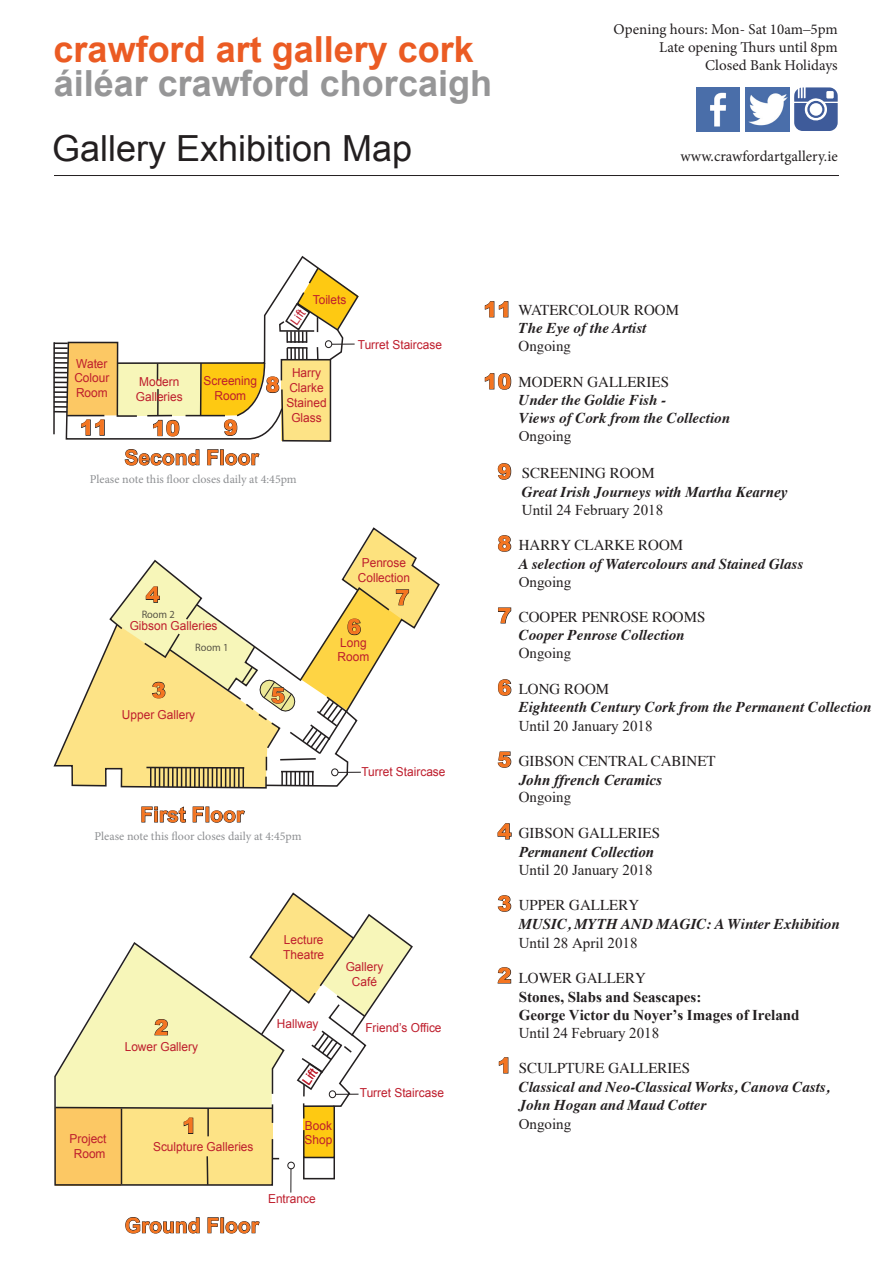
<style>
.page{position:relative;width:893px;height:1263px;background:#fff}
.page>*{position:absolute;margin:0;border:0;box-sizing:border-box;transform-origin:0 0}
.t1{font:700 36px "Arial";color:#969697}
.t2{font:700 36px "Arial";color:#eb5b23}
.t3{font:36px "Arial";color:#231f20}
.t4{font:700 21px "Arial";color:#f47521}
.t5{font:900 21px "Arial";color:#f47521}
.t6{font:italic 700 15px/18.3px "Times";color:#231f20}
.t7{font:15px/18px "Times";color:#231f20}
.t8{font:15px/18px "Minion Pro";color:#231f20;text-align:right}
.t9{font:700 15px/18.1px "Times New Roman";color:#231f20}
.t10{font:15px/18.5px "Times New Roman";color:#231f20}
.t11{font:italic 700 15px/18.3px "Times New Roman";color:#231f20}
.t12{font:12.3px/14.9px "Arial";color:#be1d2c;text-align:center;scale:.96 1}
.t13{font:12px "Minion Pro";color:#8d8f92}
.t14{font:12px "Arial";color:#be1d2c}
.t15{font:10.8px "Myriad Pro";color:#231f20;scale:.96 1}
.s1{font-family:"Times"}
.s2{font-weight:700;font-style:italic}
.s3{font-weight:400;font-style:normal}
.s4{font-family:"Times New Roman";font-weight:400;font-style:normal}
.s5{font-family:"Times";font-weight:700;font-style:italic}
.s6{font-family:"Times New Roman";font-weight:700;font-style:italic}
.s7{font-family:"Times";font-weight:400;font-style:normal}
.s8{font-family:"Times";font-weight:400}
.s9{font-weight:400}
</style>
<div class="page">
<svg style="left:54px;top:1159px;width:226px;height:27px;background:#edce79"></svg>
<hr style="left:206px;top:1156px;width:2px;height:29px;background:#231f20">
<hr style="left:121px;top:1108px;width:1px;height:76px;background:#231f20">
<div style="left:303px;top:1156px;width:32px;height:23px;border:2px solid #231f20"></div>
<svg style="left:290px;top:1169px;width:1px;height:23px"></svg>
<div style="left:287px;top:1162px;width:8px;height:7px;border:1px solid #231f20;border-radius:50%"></div>
<svg style="left:115px;top:255px;width:244px;height:187px"></svg>
<svg style="left:157px;top:364px;width:1px;height:16px"></svg>
<hr style="left:157px;top:389px;width:2px;height:27px;background:#231f20">
<hr style="left:200px;top:363px;width:2px;height:53px;background:#231f20">
<hr style="left:186px;top:415px;width:39px;height:1px;background:#231f20">
<hr style="left:53px;top:342px;width:2px;height:92px;background:#231f20">
<svg style="left:485px;top:301px;width:24px;height:17px"></svg>
<svg style="left:485px;top:373px;width:26px;height:17px"></svg>
<svg style="left:498px;top:463px;width:13px;height:17px"></svg>
<svg style="left:498px;top:535px;width:14px;height:17px"></svg>
<svg style="left:498px;top:607px;width:13px;height:17px"></svg>
<svg style="left:498px;top:679px;width:14px;height:17px"></svg>
<svg style="left:497px;top:751px;width:15px;height:17px"></svg>
<svg style="left:497px;top:823px;width:15px;height:17px"></svg>
<svg style="left:497px;top:895px;width:15px;height:17px"></svg>
<svg style="left:497px;top:967px;width:14px;height:17px"></svg>
<svg style="left:499px;top:1057px;width:10px;height:17px"></svg>
<hr style="left:54px;top:175px;width:785px;height:1px;background:#231f20">
<svg style="left:54px;top:892px;width:359px;height:267px"></svg>
<svg style="left:53px;top:529px;width:386px;height:260px"></svg>
<svg style="left:201px;top:266px;width:157px;height:170px"></svg>
<svg style="left:125px;top:1217px;width:75px;height:17px"></svg>
<svg style="left:207px;top:1217px;width:12px;height:16px"></svg>
<div style="left:220px;top:1217px;width:4px;height:16px;border:1px solid #231f20"></div>
<svg style="left:225px;top:1221px;width:35px;height:13px"></svg>
<svg style="left:141px;top:806px;width:45px;height:17px"></svg>
<svg style="left:192px;top:806px;width:12px;height:17px"></svg>
<svg style="left:210px;top:810px;width:35px;height:13px"></svg>
<svg style="left:124px;top:449px;width:76px;height:17px"></svg>
<svg style="left:207px;top:449px;width:12px;height:16px"></svg>
<div style="left:220px;top:449px;width:4px;height:16px;border:1px solid #231f20"></div>
<svg style="left:225px;top:453px;width:35px;height:13px"></svg>
<svg style="left:147px;top:415px;width:33px;height:22px"></svg>
<svg style="left:54px;top:342px;width:63px;height:94px"></svg>
<img style="left:696px;top:87px;width:44px;height:44px">
<img style="left:746px;top:87px;width:43px;height:44px">
<svg style="left:794px;top:87px;width:44px;height:44px"></svg>
<h1 class="t2" style="left:54px;top:26px;width:422px">crawford art gallery cork</h1>
<h1 class="t1" style="left:54px;top:60px;width:440px">áiléar crawford chorcaigh</h1>
<h1 class="t3" style="left:52px;top:125px;width:362px">Gallery Exhibition Map</h1>
<p class="t8" style="left:614px;top:21px;width:226px">Opening hours: Mon- Sat 10am<span class="s1">–</span>5pm<br>Late opening Thurs until 8pm<br>Closed Bank Holidays</p>
<p class="t8" style="left:680px;top:147px;width:159px">www.crawfordartgallery.ie</p>
<p class="t12" style="left:313px;top:292px;width:37px">Toilets</p>
<p class="t14" style="left:288px;top:320px;width:18px;rotate:-56deg">Lift</p>
<p class="t12" style="left:74px;top:356px;width:38px;text-align:left">Water<br>Colour<br>Room</p>
<p class="t12" style="left:136px;top:374px;width:50px;text-align:left">Modern<br>Galleries</p>
<p class="t5" style="left:80px;top:412px;width:30px">11</p>
<p class="t5" style="left:152px;top:413px;width:30px">10</p>
<p class="t12" style="left:204px;top:373px;width:57px">Screening<br>Room</p>
<p class="t5" style="left:224px;top:412px;width:16px">9</p>
<p class="t5" style="left:266px;top:369px;width:16px">8</p>
<p class="t4" style="left:124px;top:444px;width:136px">Second Floor</p>
<p class="t12" style="left:286px;top:366px;width:43px">Harry<br>Clarke<br>Stained<br>Glass</p>
<p class="t13" style="left:90px;top:471px;width:208px">Please note this floor closes daily at 4:45pm</p>
<p class="t12" style="left:358px;top:337px;width:89px">Turret Staircase</p>
<p class="t5" style="left:146px;top:579px;width:16px">4</p>
<p class="t15" style="left:141px;top:607px;width:36px">Room 2</p>
<p class="t12" style="left:130px;top:618px;width:93px">Gibson Galleries</p>
<p class="t5" style="left:152px;top:675px;width:16px">3</p>
<p class="t15" style="left:195px;top:640px;width:36px">Room 1</p>
<p class="t12" style="left:122px;top:707px;width:78px">Upper Gallery</p>
<p class="t5" style="left:271px;top:680px;width:16px">5</p>
<p class="t4" style="left:140px;top:801px;width:105px">First Floor</p>
<p class="t13" style="left:95px;top:828px;width:208px">Please note this floor closes daily at 4:45pm</p>
<p class="t12" style="left:358px;top:555px;width:56px">Penrose<br>Collection</p>
<p class="t5" style="left:347px;top:612px;width:16px">6</p>
<p class="t12" style="left:338px;top:635px;width:35px;text-align:left">Long<br>Room</p>
<p class="t5" style="left:395px;top:582px;width:16px">7</p>
<p class="t12" style="left:361px;top:765px;width:89px">Turret Staircase</p>
<p class="t12" style="left:283px;top:932px;width:44px;text-align:left">Lecture<br>Theatre</p>
<p class="t12" style="left:346px;top:959px;width:41px">Gallery<br>Café</p>
<p class="t12" style="left:70px;top:1131px;width:40px">Project<br>Room</p>
<p class="t5" style="left:154px;top:1012px;width:16px">2</p>
<p class="t12" style="left:125px;top:1039px;width:78px">Lower Gallery</p>
<p class="t5" style="left:182px;top:1111px;width:16px">1</p>
<p class="t12" style="left:153px;top:1139px;width:106px">Sculpture Galleries</p>
<p class="t12" style="left:277px;top:1017px;width:45px">Hallway</p>
<p class="t12" style="left:365px;top:1020px;width:81px">Friend’s Office</p>
<p class="t14" style="left:300px;top:1080px;width:18px;rotate:-56deg">Lift</p>
<p class="t12" style="left:360px;top:1085px;width:89px">Turret Staircase</p>
<p class="t12" style="left:305px;top:1118px;width:30px;text-align:left">Book<br>Shop</p>
<p class="t4" style="left:125px;top:1211px;width:136px">Ground Floor</p>
<p class="t12" style="left:268px;top:1191px;width:51px">Entrance</p>
<p class="t5" style="left:484px;top:294px;width:30px">11</p>
<p class="t7" style="left:519px;top:299px;width:162px">WATERCOLOUR ROOM<br><span class="s2">The Eye of the Artist<br></span>Ongoing</p>
<p class="t6" style="left:519px;top:371px;width:213px"><span class="s3">MODERN GALLERIES<br></span>Under the Goldie Fish -<br>Views of Cork from the Collection<br><span class="s4">Ongoing</span></p>
<p class="t10" style="left:522px;top:463px;width:267px"><span class="s1">SCREENING ROOM<br></span><span class="s5">Great Irish Journeys</span> <span class="s2">with Martha Kearney<br></span>Until 24 February 2018</p>
<p class="t6" style="left:519px;top:535px;width:286px"><span class="s3">HARRY CLARKE ROOM<br></span>A selection of Watercolours and Stained Glass<br><span class="s4">Ongoing</span></p>
<p class="t7" style="left:519px;top:607px;width:188px">COOPER PENROSE ROOMS<br><span class="s2">Cooper Penrose Collection<br></span>Ongoing</p>
<p class="t6" style="left:519px;top:679px;width:354px"><span class="s3">LONG ROOM<br></span>Eighteenth Century Cork from the Permanent Collection<br><span class="s4">Until 20 January 2018</span></p>
<p class="t7" style="left:519px;top:751px;width:198px">GIBSON CENTRAL CABINET<br><span class="s6">John ffrench Ceramics<br></span>Ongoing</p>
<p class="t11" style="left:519px;top:824px;width:143px"><span class="s7">GIBSON GALLERIES<br></span>Permanent Collection<br><span class="s3">Until 20 January 2018</span></p>
<p class="t6" style="left:519px;top:895px;width:322px;line-height:18.8px"><span class="s3">UPPER GALLERY<br></span>MUSIC, MYTH AND MAGIC: A Winter Exhibition<br><span class="s4">Until 28 April 2018</span></p>
<p class="t9" style="left:519px;top:969px;width:282px"><span class="s8">LOWER GALLERY<br></span>Stones, Slabs and Seascapes:<br>George Victor du Noyer’s Images of Ireland<br><span class="s9">Until 24 February 2018</span></p>
<p class="t6" style="left:519px;top:1058px;width:312px"><span class="s3">SCULPTURE GALLERIES<br></span>Classical and Neo-Classical Works, Canova Casts,<br>John Hogan and Maud Cotter<br><span class="s4">Ongoing</span></p>
<p class="t5" style="left:484px;top:366px;width:30px">10</p>
<p class="t5" style="left:498px;top:456px;width:16px">9</p>
<p class="t5" style="left:498px;top:528px;width:16px">8</p>
<p class="t5" style="left:498px;top:600px;width:16px">7</p>
<p class="t5" style="left:498px;top:672px;width:16px">6</p>
<p class="t5" style="left:498px;top:744px;width:16px">5</p>
<p class="t5" style="left:498px;top:816px;width:16px">4</p>
<p class="t5" style="left:498px;top:888px;width:16px">3</p>
<p class="t5" style="left:498px;top:960px;width:16px">2</p>
<p class="t5" style="left:498px;top:1050px;width:16px">1</p>
</div>
